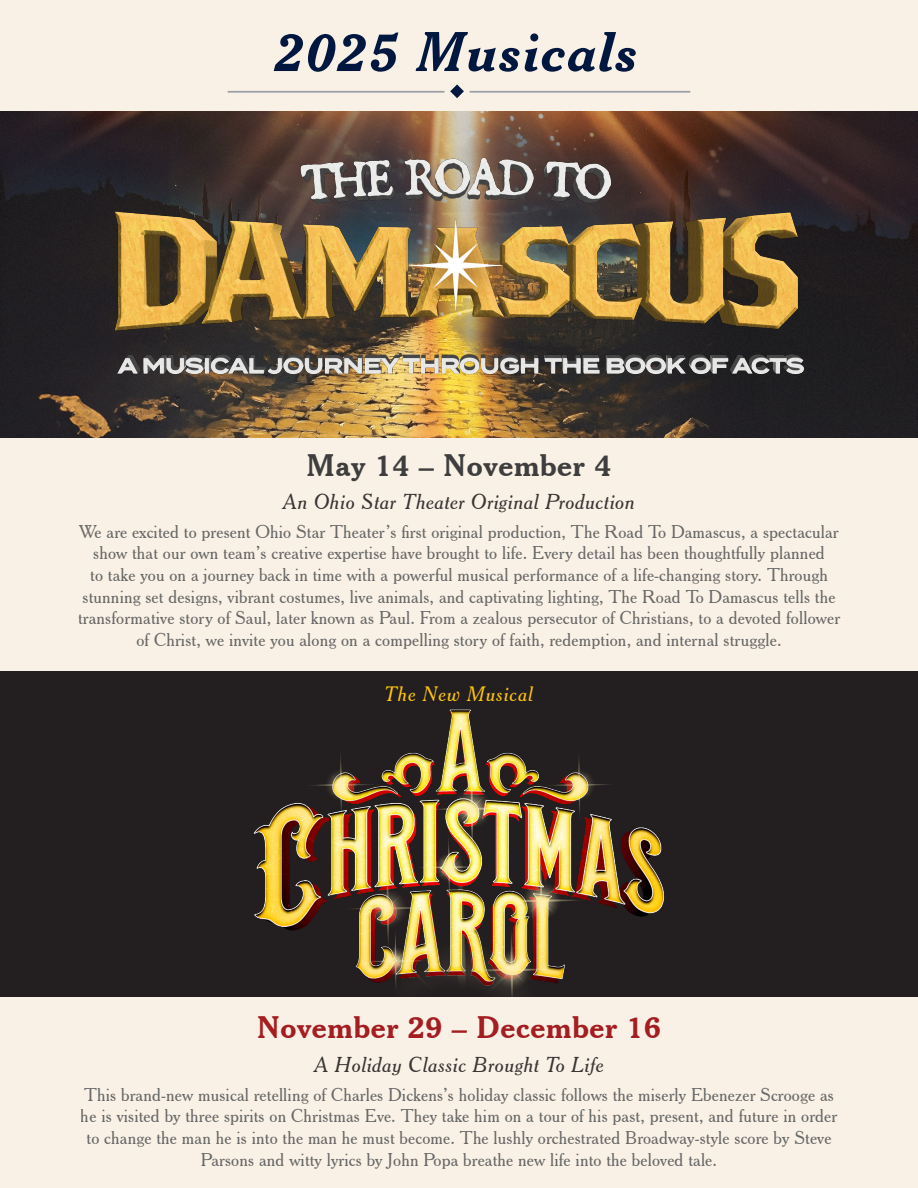
<style>
.page{position:relative;width:918px;height:1188px;background:#f9f1e5}
.page>*{position:absolute;margin:0;border:0;box-sizing:border-box;transform-origin:0 0}
.t1{font:italic 700 54px "Cheltenham BT";letter-spacing:.04em;color:#001840}
.t2{font:700 30.3px "Cheltenham BT";letter-spacing:.02em;color:#a41d21}
.t3{font:700 30.3px "Cheltenham BT";letter-spacing:.02em;color:#3e3e3f}
.t4{font:italic 21px "Cheltenham BT";letter-spacing:.03em;color:#231f20}
.t5{font:italic 20.25px "Cheltenham BT";letter-spacing:.05em;color:#fec40e}
.t6{font:18px/21.6px "Cheltenham BT";letter-spacing:.01em;color:#57585a;text-align:center}
</style>
<div class="page">
<hr style="left:228px;top:91px;width:217px;height:2px;background:#001840">
<hr style="left:470px;top:91px;width:220px;height:2px;background:#001840">
<svg style="left:450px;top:84px;width:14px;height:14px"></svg>
<img style="left:0;top:112px;width:918px;height:325px">
<img style="left:88px;top:138px;width:742px;height:255px">
<div style="left:0;top:671px;width:918px;height:325px;background:#231f20"></div>
<img style="left:253px;top:709px;width:412px;height:287px">
<p class="t1" style="left:276px;top:16px;width:364px">2025 Musicals</p>
<p class="t3" style="left:307px;top:446px;width:306px">May 14 – November 4</p>
<p class="t4" style="left:283px;top:488px;width:354px">An Ohio Star Theater Original Production</p>
<p class="t6" style="left:78px;top:521px;width:763px">We are excited to present Ohio Star Theater’s first original production, The Road To Damascus, a spectacular show that our own team’s creative expertise have brought to life. Every detail has been thoughtfully planned<br>to take you on a journey back in time with a powerful musical performance of a life-changing story. Through stunning set designs, vibrant costumes, live animals, and captivating lighting, The Road To Damascus tells the transformative story of Saul, later known as Paul. From a zealous persecutor of Christians, to a devoted follower of Christ, we invite you along on a compelling story of faith, redemption, and internal struggle.</p>
<p class="t5" style="left:385px;top:681px;width:150px">The New Musical</p>
<p class="t2" style="left:257px;top:1008px;width:405px">November 29 – December 16</p>
<p class="t4" style="left:314px;top:1051px;width:291px">A Holiday Classic Brought To Life</p>
<p class="t6" style="left:81px;top:1084px;width:758px">This brand-new musical retelling of Charles Dickens’s holiday classic follows the miserly Ebenezer Scrooge as he is visited by three spirits on Christmas Eve. They take him on a tour of his past, present, and future in order to change the man he is into the man he must become. The lushly orchestrated Broadway-style score by Steve Parsons and witty lyrics by John Popa breathe new life into the beloved tale.</p>
</div>
